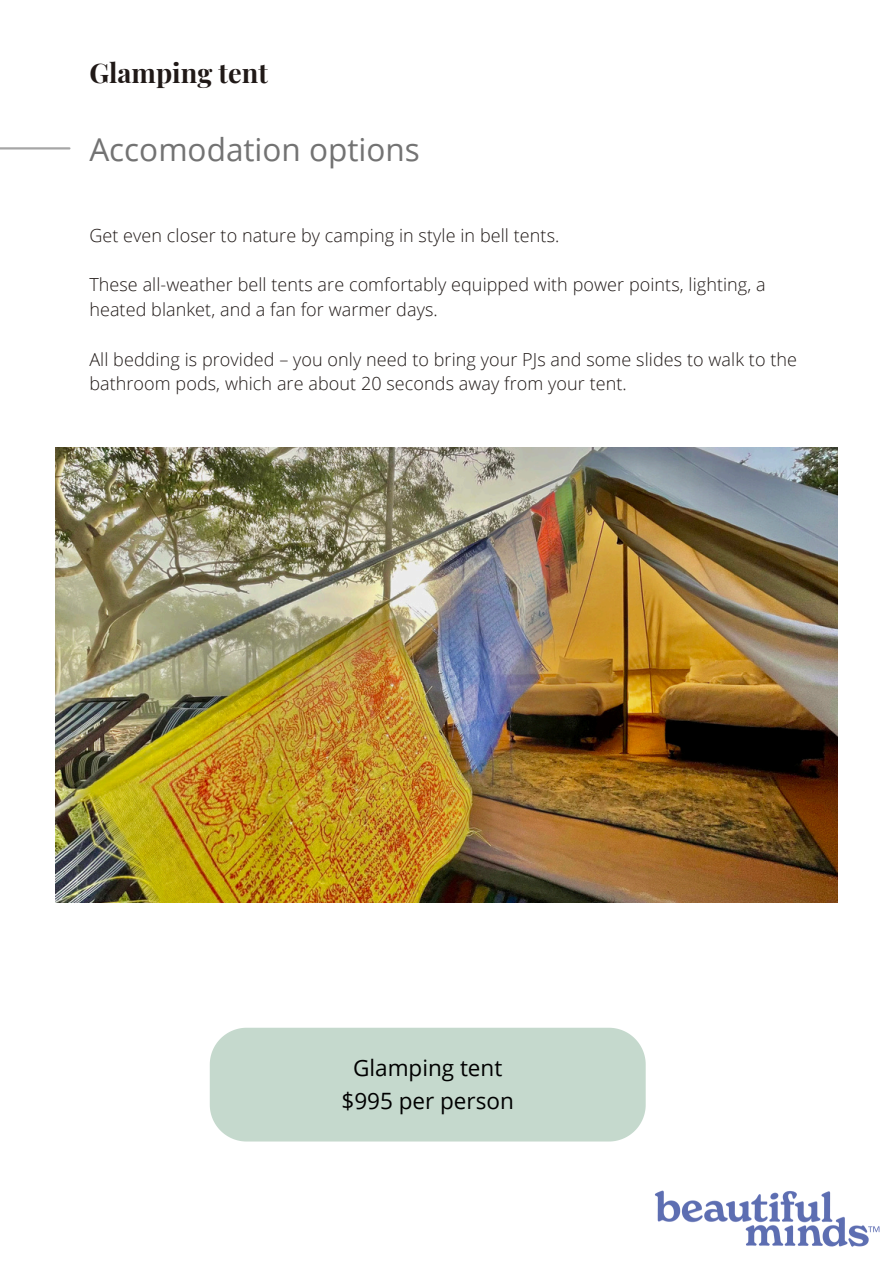
<style>
.page{position:relative;width:894px;height:1264px;background:#fff}
.page>*{position:absolute;margin:0;border:0;box-sizing:border-box;transform-origin:0 0}
.t1{font:31.5px "Open Sans";color:#737373}
.t2{font:700 27px "Playfair Display";color:#201917}
.t3{font:22.5px/33.8px "Open Sans";color:#000;text-align:center}
.t4{font:300 18px/24.8px "Open Sans";letter-spacing:.005em;color:#201917}
</style>
<div class="page">
<hr style="left:0;top:147px;width:69px;height:2px;background:#a6a6a6">
<img style="left:55px;top:447px;width:782px;height:456px">
<div style="left:210px;top:1027px;width:435px;height:114px;background:#c5d9cd"></div>
<img style="left:655px;top:1190px;width:225px;height:57px">
<h2 class="t2" style="left:89px;top:54px;width:180px">Glamping tent</h2>
<h1 class="t1" style="left:89px;top:127px;width:332px">Accomodation options</h1>
<p class="t4" style="left:89px;top:222px;width:471px">Get even closer to nature by camping in style in bell tents.</p>
<p class="t4" style="left:89px;top:272px;width:677px">These all-weather bell tents are comfortably equipped with power points, lighting, a heated blanket, and a fan for warmer days.</p>
<p class="t4" style="left:89px;top:346px;width:709px">All bedding is provided – you only need to bring your PJs and some slides to walk to the bathroom pods, which are about 20 seconds away from your tent.</p>
<p class="t3" style="left:341px;top:1050px;width:174px">Glamping tent $995 per person</p>
</div>
